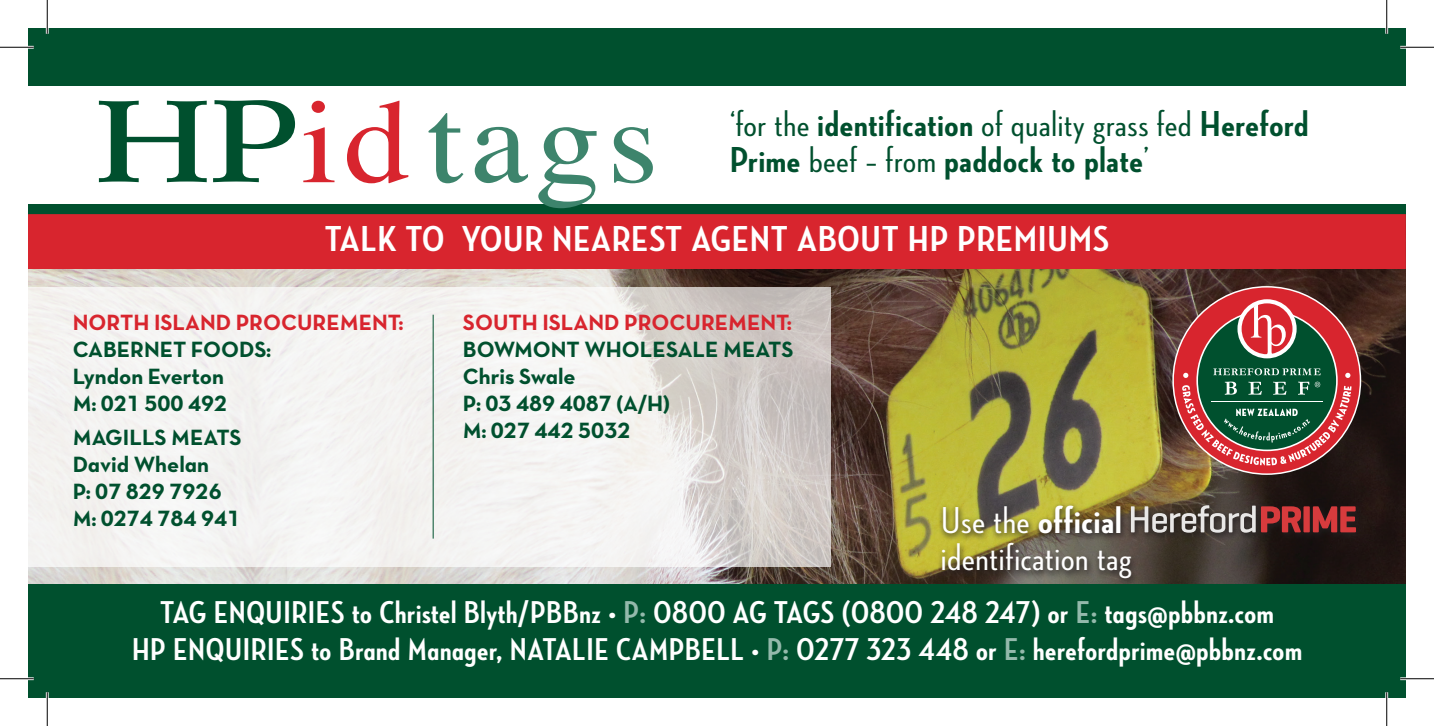
<style>
.page{position:relative;width:1434px;height:726px;background:#fff}
.page>*{position:absolute;margin:0;border:0;box-sizing:border-box;transform-origin:0 0}
.t1{font:500 38.25px/37.6px "Neutraface Condensed";letter-spacing:.02em;color:#fff;scale:1.1 1}
.t2{font:700 36.9px/36.2px "Neutraface Condensed";letter-spacing:.02em;color:#00502e;scale:1.1 1}
.t3{font:700 36.9px "Neutraface Condensed";letter-spacing:.02em;color:#fff;scale:1.1 1}
.t4{font:32.18px/36.9px "Neutraface Condensed Bold Alt";letter-spacing:.02em;color:#fff;text-align:center;scale:1.05 1}
.t5{font:22.5px/27px "Neutra Text TF Bold Alt";color:#00502e}
.t6{font:22.5px "Neutra Text TF Bold Alt";color:#d8252e}
.s1{font-weight:500}
.s2{font-weight:700}
.s3{color:#94b9ab}
</style>
<div class="page">
<img style="left:28px;top:269px;width:1378px;height:315px">
<svg style="left:28px;top:287px;width:803px;height:279px;fill:#f4f3f1"></svg>
<div style="left:28px;top:28px;width:1378px;height:195px;background:#00502e"></div>
<div style="left:28px;top:87px;width:1378px;height:117px;background:#fff"></div>
<svg style="left:213px;top:100px;width:82px;height:82px"></svg>
<svg style="left:99px;top:101px;width:108px;height:81px"></svg>
<svg style="left:303px;top:101px;width:105px;height:82px"></svg>
<div style="left:29px;top:215px;width:1376px;height:53px;background:#d8252e"></div>
<div style="left:28px;top:214px;width:1378px;height:55px;border:1px solid #d8252e"></div>
<svg style="left:428px;top:113px;width:225px;height:95px"></svg>
<svg style="left:938px;top:502px;width:425px;height:82px;background:#554d33"></svg>
<svg style="left:1131px;top:505px;width:225px;height:28px;background:#825552"></svg>
<hr style="left:433px;top:315px;width:1px;height:224px;background:#00502e">
<div style="left:28px;top:584px;width:1378px;height:114px;background:#00502e"></div>
<svg style="left:1172px;top:286px;width:189px;height:189px;background:#775248"></svg>
<hr style="left:0;top:46px;width:34px;height:3px;background:#fff">
<hr style="left:1400px;top:46px;width:34px;height:3px;background:#fff">
<hr style="left:0;top:677px;width:34px;height:3px;background:#fff">
<hr style="left:1400px;top:677px;width:34px;height:3px;background:#fff">
<hr style="left:46px;top:0;width:3px;height:34px;background:#fff">
<hr style="left:46px;top:692px;width:3px;height:34px;background:#fff">
<hr style="left:1385px;top:0;width:3px;height:34px;background:#fff">
<hr style="left:1385px;top:692px;width:3px;height:34px;background:#fff">
<hr style="left:0;top:47px;width:34px;height:1px;background:#000">
<hr style="left:1400px;top:47px;width:34px;height:1px;background:#000">
<hr style="left:0;top:678px;width:34px;height:1px;background:#000">
<hr style="left:1400px;top:678px;width:34px;height:1px;background:#000">
<hr style="left:47px;top:0;width:1px;height:34px;background:#000">
<hr style="left:47px;top:692px;width:1px;height:34px;background:#000">
<hr style="left:1386px;top:0;width:1px;height:34px;background:#000">
<hr style="left:1386px;top:692px;width:1px;height:34px;background:#000">
<p class="t2" style="left:730px;top:106px;width:528px"><span class="s1">‘for the</span> identification <span class="s1">of quality grass fed</span> Hereford<br>Prime <span class="s1">beef – from</span> paddock to plate<span class="s1">’</span></p>
<p class="t3" style="left:325px;top:218px;width:715px">TALK TO YOUR NEAREST AGENT ABOUT HP PREMIUMS</p>
<p class="t6" style="left:73px;top:309px;width:332px">NORTH ISLAND PROCUREMENT:</p>
<p class="t5" style="left:73px;top:336px;width:200px">CABERNET FOODS:<br>Lyndon Everton<br>M: 021 500 492</p>
<p class="t5" style="left:73px;top:423px;width:170px">MAGILLS MEATS<br>David Whelan<br>P: 07 829 7926<br>M: 0274 784 941</p>
<p class="t6" style="left:463px;top:309px;width:330px">SOUTH ISLAND PROCUREMENT:</p>
<p class="t5" style="left:463px;top:336px;width:332px">BOWMONT WHOLESALE MEATS<br>Chris Swale<br>P: 03 489 4087 (A/H)<br>M: 027 442 5032</p>
<p class="t1" style="left:941px;top:501px;width:175px">Use the <span class="s2">official </span>identification tag</p>
<p class="t4" style="left:132px;top:594px;width:1116px">TAG ENQUIRIES to Christel Blyth/PBBnz • <span class="s3">P:</span> 0800 AG TAGS (0800 248 247) or <span class="s3">E:</span> tags@pbbnz.com<br>HP ENQUIRIES to Brand Manager, NATALIE CAMPBELL • <span class="s3">P:</span> 0277 323 448 or <span class="s3">E:</span> herefordprime@pbbnz.com</p>
</div>
